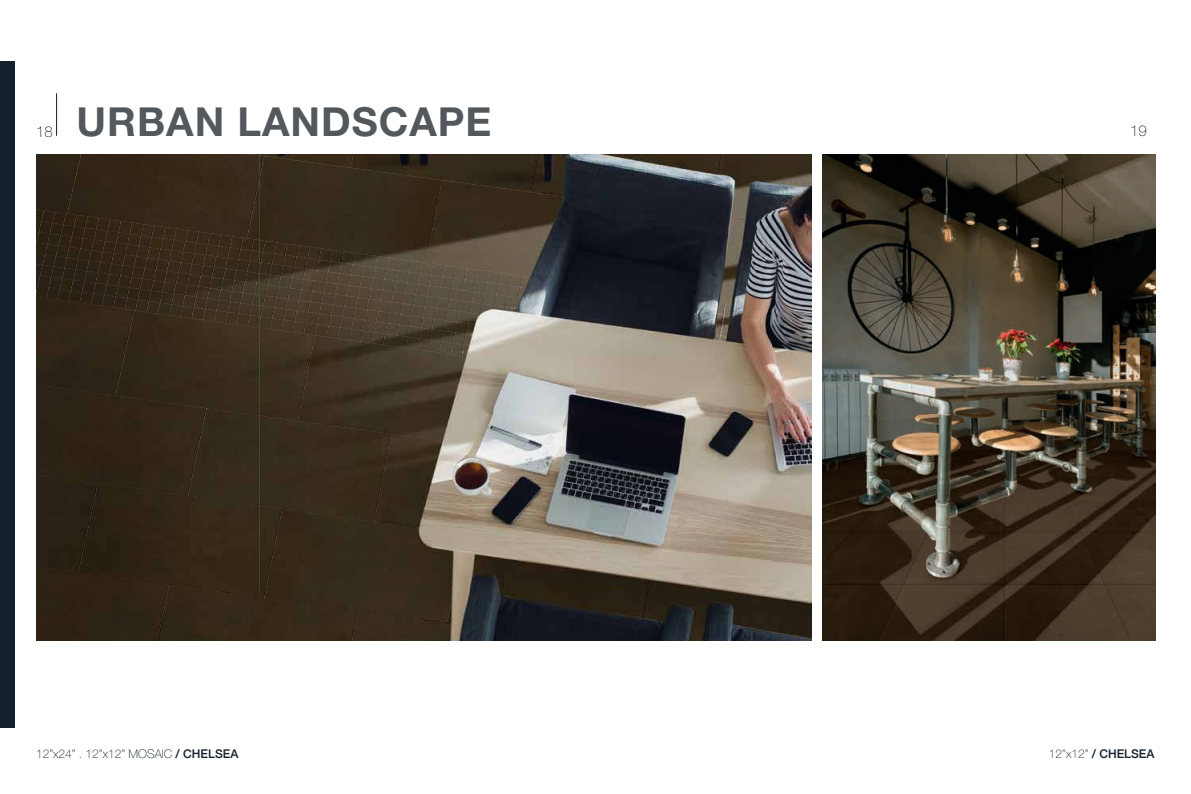
<style>
.page{position:relative;width:1191px;height:794px;background:#fff}
.page>*{position:absolute;margin:0;border:0;box-sizing:border-box;transform-origin:0 0}
.t1{font:700 40px "Helvetica Neue";letter-spacing:.025em;color:#53585d}
.t2{font:100 15px "Helvetica Neue";color:#231f20}
.t3{font:100 12px "Helvetica Neue";color:#13202d}
.t4{font:500 12px "Helvetica Neue";color:#13202d}
.s1{font-weight:500}
.s2{font-weight:100}
</style>
<div class="page">
<hr style="left:56px;top:93px;width:1px;height:43px;background:#13202d">
<img style="left:36px;top:154px;width:775px;height:486px">
<img style="left:260px;top:154px;width:551px;height:436px">
<img style="left:822px;top:154px;width:333px;height:486px">
<div style="left:0;top:61px;width:14px;height:667px;background:#13202d"></div>
<p class="t1" style="left:77px;top:97px;width:416px">URBAN LANDSCAPE</p>
<p class="t2" style="left:36px;top:123px;width:18px">18</p>
<p class="t2" style="left:1130px;top:122px;width:18px">19</p>
<p class="t3" style="left:36px;top:746px;width:204px">12”x24” . 12”x12” MOSAIC <span class="s1">/ CHELSEA</span></p>
<p class="t4" style="left:1048px;top:744px;width:107px"><span class="s2">12”x12”</span> / CHELSEA</p>
</div>
